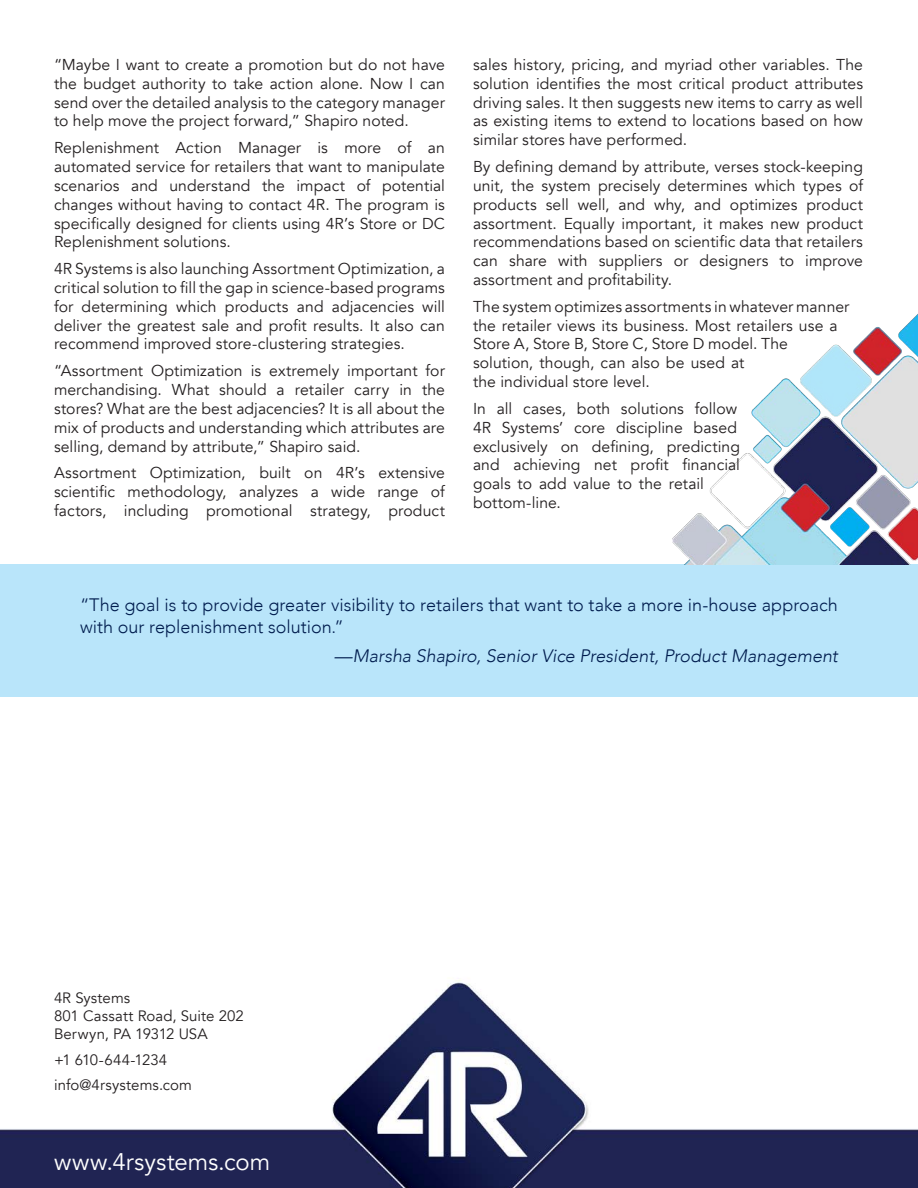
<style>
.page{position:relative;width:918px;height:1188px;background:#fff}
.page>*{position:absolute;margin:0;border:0;box-sizing:border-box;transform-origin:0 0}
.t1{font:24px "Avenir";color:#fff}
.BODY_TEXT{font:300 18px/21.6px "Avenir";color:#001c4e}
.BODY_TEXT-2{font:italic 300 18px "Avenir";letter-spacing:-.005em;color:#001c4e}
.BODY_TEXT-3{font:15.75px/18.9px "Avenir";letter-spacing:.005em;color:#231f20;text-align:justify}
.BODY_TEXT-4{font:15px "Avenir";letter-spacing:.005em;color:#231f20}
</style>
<div class="page">
<div style="left:0;top:1129px;width:918px;height:59px;background:#202453"></div>
<svg style="left:321px;top:980px;width:276px;height:208px"></svg>
<div style="left:0;top:564px;width:918px;height:133px;background:#b9e5fa"></div>
<img style="left:673px;top:314px;width:245px;height:250px">
<p class="BODY_TEXT-3" style="left:54px;top:55px;width:392px">“Maybe I want to create a promotion but do not have the budget authority to take action alone. Now I can send over the detailed analysis to the category manager to help move the project forward,” Shapiro noted.</p>
<p class="BODY_TEXT-3" style="left:54px;top:138px;width:392px">Replenishment Action Manager is more of an automated service for retailers that want to manipulate scenarios and understand the impact of potential changes without having to contact 4R. The program is specifically designed for clients using 4R’s Store or DC Replenishment solutions.</p>
<p class="BODY_TEXT-3" style="left:54px;top:259px;width:392px">4R Systems is also launching Assortment Optimization, a critical solution to fill the gap in science-based programs for determining which products and adjacencies will deliver the greatest sale and profit results. It also can recommend improved store-clustering strategies.</p>
<p class="BODY_TEXT-3" style="left:54px;top:361px;width:392px">“Assortment Optimization is extremely important for merchandising. What should a retailer carry in the stores? What are the best adjacencies? It is all about the mix of products and understanding which attributes are selling, demand by attribute,” Shapiro said.</p>
<p class="BODY_TEXT-3" style="left:54px;top:463px;width:392px">Assortment Optimization, built on 4R’s extensive scientific methodology, analyzes a wide range of factors, including promotional strategy, product</p>
<p class="BODY_TEXT-3" style="left:473px;top:55px;width:392px">sales history, pricing, and myriad other variables. The solution identifies the most critical product attributes driving sales. It then suggests new items to carry as well as existing items to extend to locations based on how similar stores have performed.</p>
<p class="BODY_TEXT-3" style="left:473px;top:157px;width:392px">By defining demand by attribute, verses stock-keeping unit, the system precisely determines which types of products sell well, and why, and optimizes product assortment. Equally important, it makes new product recommendations based on scientific data that retailers can share with suppliers or designers to improve assortment and profitability.</p>
<p class="BODY_TEXT-3" style="left:473px;top:297px;width:378px;text-align:left">The system optimizes assortments in whatever manner the retailer views its business. Most retailers use a Store A, Store B, Store C, Store D model. The solution, though, can also be used at<br>the individual store level.</p>
<p class="BODY_TEXT-3" style="left:473px;top:399px;width:269px;text-align:left">In all cases, both solutions follow<br>4R Systems’ core discipline based exclusively on defining, predicting and achieving net profit financial goals to add value to the retail bottom-line.</p>
<p class="BODY_TEXT" style="left:80px;top:594px;width:759px">“The goal is to provide greater visibility to retailers that want to take a more in-house approach with our replenishment solution.”</p>
<p class="BODY_TEXT-2" style="left:334px;top:645px;width:505px">—Marsha Shapiro, Senior Vice President, Product Management</p>
<p class="BODY_TEXT-4" style="left:54px;top:989px;width:78px">4R Systems</p>
<p class="BODY_TEXT-4" style="left:54px;top:1007px;width:191px">801 Cassatt Road, Suite 202</p>
<p class="BODY_TEXT-4" style="left:54px;top:1025px;width:155px">Berwyn, PA 19312 USA</p>
<p class="BODY_TEXT-4" style="left:54px;top:1051px;width:115px">+1 610-644-1234</p>
<p class="BODY_TEXT-4" style="left:54px;top:1076px;width:140px">info@4rsystems.com</p>
<h1 class="t1" style="left:54px;top:1148px;width:218px">www.4rsystems.com</h1>
</div>
